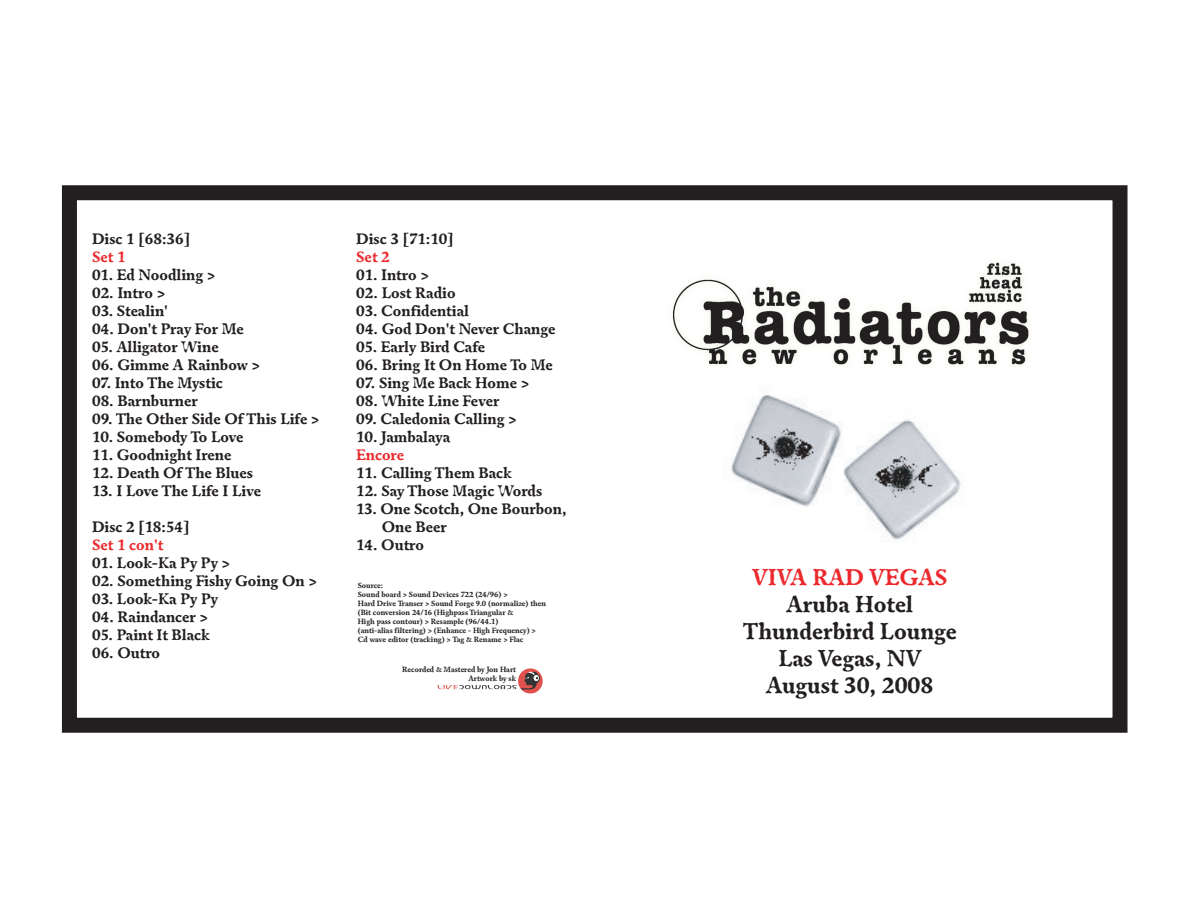
<style>
.page{position:relative;width:1188px;height:918px;background:#fff}
.page>*{position:absolute;margin:0;border:0;box-sizing:border-box;transform-origin:0 0}
.t1{font:700 22.5px/27px "Oldbook ITCTT";color:#231f20;text-align:center}
.t2{font:700 22.5px "Oldbook ITCTT";color:#ec2a2d}
.t3{font:700 15px/18px "Oldbook ITCTT";color:#231f20}
.t4{font:700 15px "Oldbook ITCTT";color:#ec2a2d}
.t5{font:700 7.5px/9px "Oldbook ITCTT";color:#231f20;text-align:right}
</style>
<div class="page">
<div style="left:62px;top:185px;width:1066px;height:548px;background:#fff;border:15px solid #231f20"></div>
<img style="left:437px;top:669px;width:105px;height:25px">
<img style="left:672px;top:262px;width:357px;height:103px">
<img style="left:731px;top:395px;width:230px;height:145px">
<p class="t3" style="left:92px;top:229px;width:100px">Disc 1 [68:36]</p>
<p class="t4" style="left:92px;top:247px;width:35px">Set 1</p>
<p class="t3" style="left:92px;top:265px;width:125px">01. Ed Noodling &gt;</p>
<p class="t3" style="left:92px;top:283px;width:75px">02. Intro &gt;</p>
<p class="t3" style="left:92px;top:301px;width:77px">03. Stealin'</p>
<p class="t3" style="left:92px;top:319px;width:153px">04. Don't Pray For Me</p>
<p class="t3" style="left:92px;top:337px;width:128px">05. Alligator Wine</p>
<p class="t3" style="left:92px;top:355px;width:170px">06. Gimme A Rainbow &gt;</p>
<p class="t3" style="left:92px;top:373px;width:132px">07. Into The Mystic</p>
<p class="t3" style="left:92px;top:391px;width:107px">08. Barnburner</p>
<p class="t3" style="left:92px;top:409px;width:229px">09. The Other Side Of This Life &gt;</p>
<p class="t3" style="left:92px;top:427px;width:153px">10. Somebody To Love</p>
<p class="t3" style="left:92px;top:445px;width:141px">11. Goodnight Irene</p>
<p class="t3" style="left:92px;top:463px;width:163px">12. Death Of The Blues</p>
<p class="t3" style="left:92px;top:481px;width:171px">13. I Love The Life I Live</p>
<p class="t3" style="left:92px;top:517px;width:99px">Disc 2 [18:54]</p>
<p class="t4" style="left:92px;top:535px;width:73px">Set 1 con't</p>
<p class="t3" style="left:92px;top:553px;width:140px">01. Look-Ka Py Py &gt;</p>
<p class="t3" style="left:92px;top:571px;width:226px">02. Something Fishy Going On &gt;</p>
<p class="t3" style="left:92px;top:589px;width:127px">03. Look-Ka Py Py</p>
<p class="t3" style="left:92px;top:607px;width:117px">04. Raindancer &gt;</p>
<p class="t3" style="left:92px;top:625px;width:119px">05. Paint It Black</p>
<p class="t3" style="left:92px;top:643px;width:70px">06. Outro</p>
<p class="t3" style="left:356px;top:229px;width:99px">Disc 3 [71:10]</p>
<p class="t4" style="left:356px;top:247px;width:35px">Set 2</p>
<p class="t3" style="left:356px;top:265px;width:74px">01. Intro &gt;</p>
<p class="t3" style="left:356px;top:283px;width:101px">02. Lost Radio</p>
<p class="t3" style="left:356px;top:301px;width:114px">03. Confidential</p>
<p class="t3" style="left:356px;top:319px;width:201px">04. God Don't Never Change</p>
<p class="t3" style="left:356px;top:337px;width:130px">05. Early Bird Cafe</p>
<p class="t3" style="left:356px;top:355px;width:198px">06. Bring It On Home To Me</p>
<p class="t3" style="left:356px;top:373px;width:175px">07. Sing Me Back Home &gt;</p>
<p class="t3" style="left:356px;top:391px;width:145px">08. White Line Fever</p>
<p class="t3" style="left:356px;top:409px;width:162px">09. Caledonia Calling &gt;</p>
<p class="t3" style="left:356px;top:427px;width:95px">10. Jambalaya</p>
<p class="t4" style="left:356px;top:445px;width:49px">Encore</p>
<p class="t3" style="left:356px;top:463px;width:157px">11. Calling Them Back</p>
<p class="t3" style="left:356px;top:481px;width:187px">12. Say Those Magic Words</p>
<p class="t3" style="left:382px;top:499px;width:186px;text-indent:-26px">13. One Scotch, One Bourbon,<br>One Beer</p>
<p class="t3" style="left:356px;top:535px;width:69px">14. Outro</p>
<p class="t5" style="left:358px;top:581px;width:190px;text-align:left">Source:<br>Sound board &gt; Sound Devices 722 (24/96) &gt;<br>Hard Drive Transer &gt; Sound Forge 9.0 (normalize) then (Bit conversion 24/16 (Highpass Triangular &amp;<br>High pass contour) &gt; Resample (96/44.1)<br>(anti-alias filtering) &gt; (Enhance - High Frequency) &gt; Cd wave editor (tracking) &gt; Tag &amp; Rename &gt; Flac</p>
<p class="t5" style="left:402px;top:665px;width:115px">Recorded &amp; Mastered by Jon Hart<br>Artwork by sk</p>
<h1 class="t2" style="left:752px;top:563px;width:197px">VIVA RAD VEGAS</h1>
<h1 class="t1" style="left:743px;top:591px;width:215px">Aruba Hotel<br>Thunderbird Lounge<br>Las Vegas, NV<br>August 30, 2008</h1>
</div>
